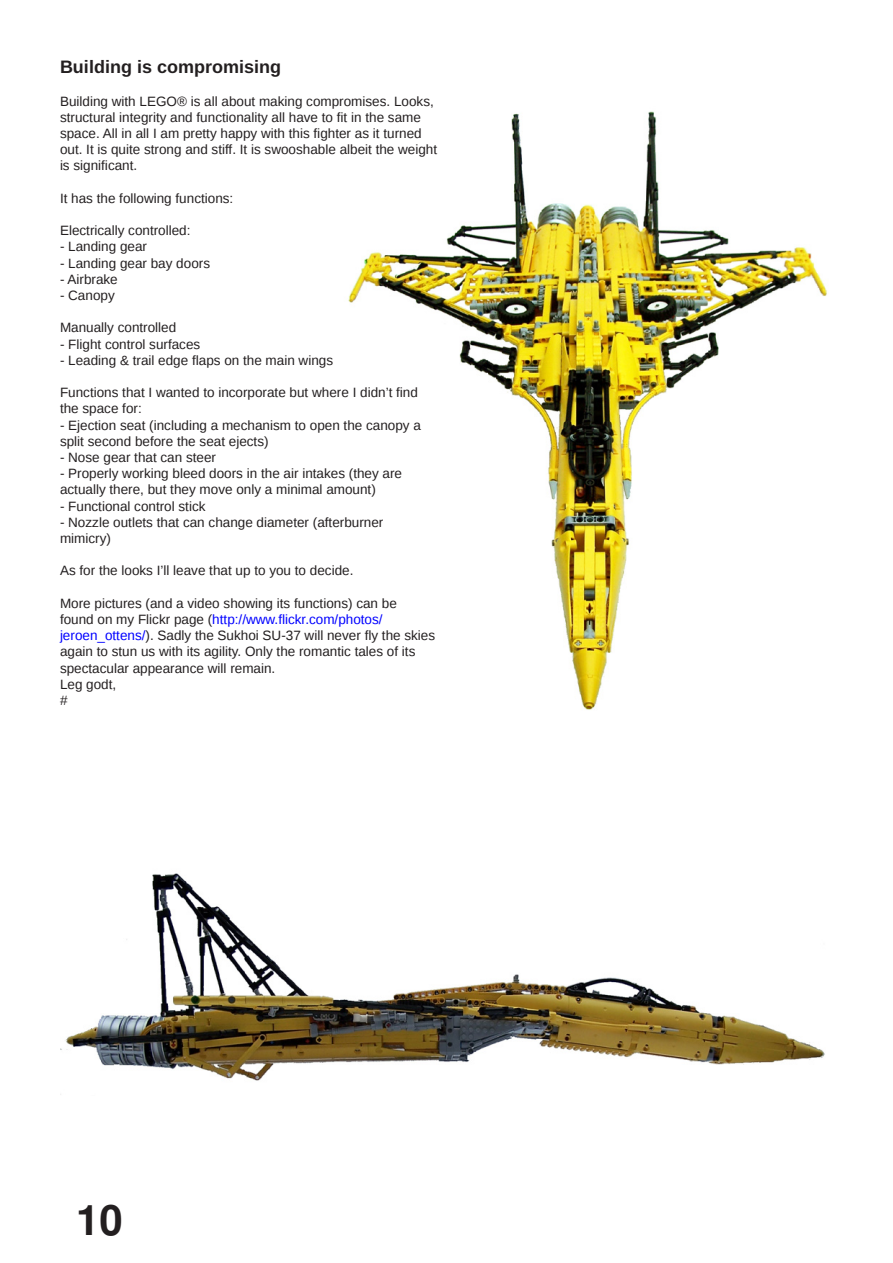
<style>
.page{position:relative;width:893px;height:1263px;background:#fff}
.page>*{position:absolute;margin:0;border:0;box-sizing:border-box;transform-origin:0 0}
.t1{font:700 42px "Free Sans";color:#231f20}
.t2{font:700 18px "Liberation Sans";color:#231f20}
.t3{font:13.5px/16.2px "Liberation Sans";color:#231f20}
.s1{color:#00f}
</style>
<div class="page">
<img style="left:348px;top:111px;width:479px;height:599px">
<img style="left:60px;top:873px;width:765px;height:222px">
<h2 class="t2" style="left:60px;top:57px;width:223px">Building is compromising</h2>
<p class="t3" style="left:60px;top:93px;width:379px">Building with LEGO® is all about making compromises. Looks, structural integrity and functionality all have to fit in the same space. All in all I am pretty happy with this fighter as it turned out. It is quite strong and stiff. It is swooshable albeit the weight is significant.</p>
<p class="t3" style="left:60px;top:190px;width:175px">It has the following functions:</p>
<p class="t3" style="left:60px;top:222px;width:132px">Electrically controlled:</p>
<p class="t3" style="left:60px;top:239px;width:89px">- Landing gear</p>
<p class="t3" style="left:60px;top:255px;width:152px">- Landing gear bay doors</p>
<p class="t3" style="left:60px;top:271px;width:59px">- Airbrake</p>
<p class="t3" style="left:60px;top:287px;width:56px">- Canopy</p>
<p class="t3" style="left:60px;top:320px;width:118px">Manually controlled</p>
<p class="t3" style="left:60px;top:336px;width:142px">- Flight control surfaces</p>
<p class="t3" style="left:60px;top:352px;width:275px">- Leading &amp; trail edge flaps on the main wings</p>
<p class="t3" style="left:60px;top:384px;width:359px">Functions that I wanted to incorporate but where I didn’t find the space for:</p>
<p class="t3" style="left:60px;top:417px;width:362px">- Ejection seat (including a mechanism to open the canopy a split second before the seat ejects)</p>
<p class="t3" style="left:60px;top:449px;width:158px">- Nose gear that can steer</p>
<p class="t3" style="left:60px;top:465px;width:344px">- Properly working bleed doors in the air intakes (they are actually there, but they move only a minimal amount)</p>
<p class="t3" style="left:60px;top:498px;width:147px">- Functional control stick</p>
<p class="t3" style="left:60px;top:514px;width:325px">- Nozzle outlets that can change diameter (afterburner mimicry)</p>
<p class="t3" style="left:60px;top:563px;width:295px">As for the looks I’ll leave that up to you to decide.</p>
<p class="t3" style="left:60px;top:595px;width:377px">More pictures (and a video showing its functions) can be<br>found on my Flickr page (<span class="s1">http://www.flickr.com/photos/ jeroen_ottens/</span>). Sadly the Sukhoi SU-37 will never fly the skies again to stun us with its agility. Only the romantic tales of its spectacular appearance will remain.<br>Leg godt,<br>#</p>
<h1 class="t1" style="left:76px;top:1201px;width:48px">10</h1>
</div>
